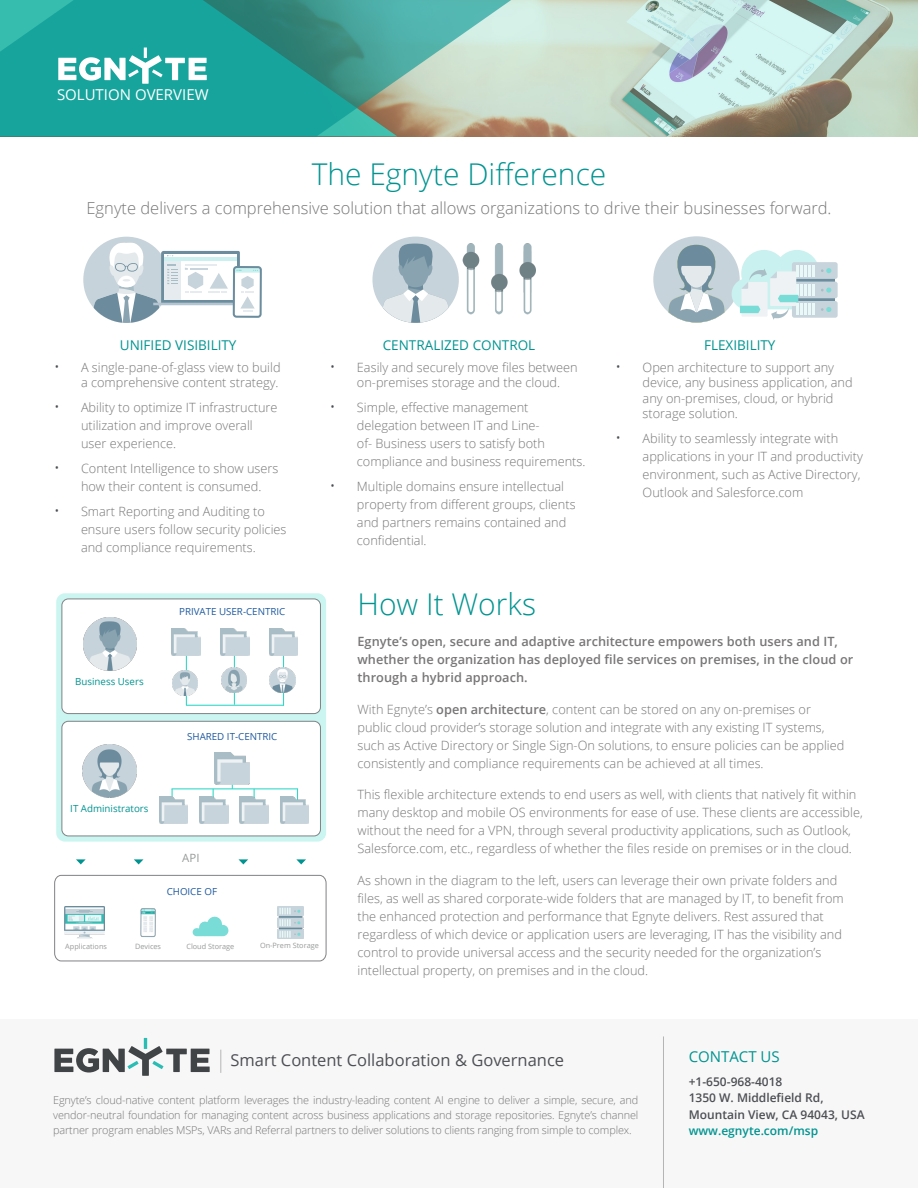
<style>
.page{position:relative;width:918px;height:1188px;background:#fff}
.page>*{position:absolute;margin:0;border:0;box-sizing:border-box;transform-origin:0 0}
.ParaStyle01-Leading{font:300 30px "Open Sans";color:#009491}
.ParaStyle01-Leading-2{font:300 16.5px "Open Sans";color:#787677}
.t1{font:16.5px "Open Sans";color:#4d4f54}
.t2{font:15px "Open Sans";color:#fff}
.t3{font:15px "Open Sans";color:#009491}
.ParaStyle01-Leading-3{font:13.5px "Open Sans";color:#009491}
.ParaStyle04-Leading{font:300 12.75px/18px "Open Sans";color:#787677}
.ParaStyle01-Leading-4{font:600 12.75px/18px "Open Sans";letter-spacing:.005em;color:#787677}
.t4{font:600 12px/16.5px "Open Sans";color:#4d4f54}
.t5{font:600 12px "Open Sans";color:#009491}
.t6{font:11.4px "Open Sans";color:#989999}
.t7{font:300 10.8px/15px "Open Sans";letter-spacing:-.01em;color:#757575;text-align:justify}
.t8{font:9.75px "Open Sans";color:#1f5aa0}
.t9{font:9.75px "Open Sans";color:#009491}
.t10{font:7.35px "Open Sans";color:#989999}
.s1{font-size:15px;color:#4b4f54}
.s2{font-weight:600}
</style>
<div class="page">
<img style="left:537px;top:0;width:381px;height:136px">
<div style="left:0;top:1019px;width:918px;height:169px;background:#f7f7f7"></div>
<svg style="left:220px;top:1050px;width:1px;height:23px"></svg>
<svg style="left:54px;top:1038px;width:156px;height:38px"></svg>
<svg style="left:0;top:0;width:537px;height:136px"></svg>
<svg style="left:58px;top:48px;width:149px;height:36px"></svg>
<hr style="left:663px;top:1036px;width:1px;height:152px;background:#b5b5b5">
<div style="left:653px;top:236px;width:87px;height:87px;background:#c7d3da;border-radius:50%"></div>
<svg style="left:668px;top:240px;width:57px;height:83px"></svg>
<div style="left:83px;top:237px;width:87px;height:86px;background:#c7d3da;border-radius:50%"></div>
<div style="left:372px;top:237px;width:87px;height:86px;background:#c7d3da;border-radius:50%"></div>
<svg style="left:383px;top:244px;width:65px;height:79px"></svg>
<div style="left:56px;top:593px;width:270px;height:249px;border:6px solid #2ed7c8;border-radius:6px"></div>
<svg style="left:61px;top:598px;width:260px;height:239px"></svg>
<svg style="left:113px;top:798px;width:24px;height:1px"></svg>
<svg style="left:92px;top:613px;width:48px;height:57px"></svg>
<svg style="left:76px;top:859px;width:10px;height:5px"></svg>
<svg style="left:134px;top:859px;width:9px;height:5px"></svg>
<svg style="left:239px;top:859px;width:9px;height:5px"></svg>
<svg style="left:296px;top:859px;width:10px;height:5px"></svg>
<img style="left:83px;top:618px;width:53px;height:53px">
<img style="left:83px;top:744px;width:54px;height:54px">
<svg style="left:54px;top:875px;width:273px;height:87px"></svg>
<img style="left:138px;top:907px;width:20px;height:31px">
<img style="left:65px;top:906px;width:39px;height:33px">
<hr style="left:172px;top:788px;width:126px;height:1px;background:#2ed7c8">
<img style="left:159px;top:797px;width:29px;height:26px">
<img style="left:199px;top:797px;width:29px;height:26px">
<img style="left:240px;top:797px;width:28px;height:26px">
<img style="left:280px;top:797px;width:29px;height:26px">
<img style="left:214px;top:753px;width:35px;height:32px">
<hr style="left:186px;top:648px;width:1px;height:57px;background:#2ed7c8">
<hr style="left:283px;top:649px;width:1px;height:57px;background:#2ed7c8">
<hr style="left:234px;top:648px;width:1px;height:57px;background:#2ed7c8">
<hr style="left:186px;top:705px;width:98px;height:1px;background:#2ed7c8">
<img style="left:172px;top:629px;width:29px;height:26px">
<img style="left:221px;top:629px;width:28px;height:26px">
<img style="left:269px;top:629px;width:29px;height:26px">
<img style="left:173px;top:670px;width:25px;height:25px">
<img style="left:270px;top:667px;width:25px;height:26px">
<img style="left:221px;top:667px;width:26px;height:26px">
<img style="left:462px;top:243px;width:74px;height:72px">
<svg style="left:94px;top:242px;width:168px;height:81px"></svg>
<div style="left:792px;top:262px;width:46px;height:17px;background:#c7d4db;border-radius:2px"></div>
<div style="left:792px;top:282px;width:46px;height:16px;background:#c7d4db;border-radius:2px"></div>
<div style="left:792px;top:301px;width:46px;height:17px;background:#c7d4db;border-radius:2px"></div>
<svg style="left:732px;top:250px;width:103px;height:70px"></svg>
<p class="t2" style="left:57px;top:84px;width:153px">SOLUTION OVERVIEW</p>
<p class="ParaStyle01-Leading" style="left:312px;top:154px;width:296px">The Egnyte Difference</p>
<p class="ParaStyle01-Leading-2" style="left:87px;top:196px;width:747px">Egnyte delivers a comprehensive solution that allows organizations to drive their businesses forward.</p>
<p class="ParaStyle01-Leading-3" style="left:120px;top:336px;width:118px">UNIFIED VISIBILITY</p>
<p class="ParaStyle04-Leading" style="left:54px;top:359px;width:228px;line-height:15.3px;text-align:right"><span class="s1">•</span> A single-pane-of-glass view to build a comprehensive content strategy.</p>
<p class="ParaStyle04-Leading" style="left:81px;top:398px;width:198px;text-indent:-27px"><span class="s1">•</span> Ability to optimize IT infrastructure utilization and improve overall user experience.</p>
<p class="ParaStyle04-Leading" style="left:81px;top:459px;width:199px;text-indent:-27px"><span class="s1">•</span> Content Intelligence to show users how their content is consumed.</p>
<p class="ParaStyle04-Leading" style="left:81px;top:502px;width:207px;text-indent:-27px"><span class="s1">•</span> Smart Reporting and Auditing to ensure users follow security policies and compliance requirements.</p>
<p class="ParaStyle01-Leading-3" style="left:383px;top:336px;width:154px">CENTRALIZED CONTROL</p>
<p class="ParaStyle04-Leading" style="left:357px;top:359px;width:222px;line-height:15.3px;text-indent:-27px"><span class="s1">•</span> Easily and securely move files between on-premises storage and the cloud.</p>
<p class="ParaStyle04-Leading" style="left:357px;top:398px;width:230px;text-indent:-27px"><span class="s1">•</span> Simple, effective management delegation between IT and Line-<br>of- Business users to satisfy both compliance and business requirements.</p>
<p class="ParaStyle04-Leading" style="left:357px;top:477px;width:220px;text-indent:-27px"><span class="s1">•</span> Multiple domains ensure intellectual property from different groups, clients and partners remains contained and confidential.</p>
<p class="ParaStyle01-Leading-3" style="left:704px;top:336px;width:73px">FLEXIBILITY</p>
<p class="ParaStyle04-Leading" style="left:643px;top:359px;width:212px;line-height:15.3px;text-indent:-27px"><span class="s1">•</span> Open architecture to support any device, any business application, and any on-premises, cloud, or hybrid storage solution.</p>
<p class="ParaStyle04-Leading" style="left:643px;top:429px;width:222px;text-indent:-27px"><span class="s1">•</span> Ability to seamlessly integrate with applications in your IT and productivity environment, such as Active Directory, Outlook and Salesforce.com</p>
<p class="t9" style="left:75px;top:675px;width:70px">Business Users</p>
<p class="t8" style="left:179px;top:605px;width:108px">PRIVATE USER-CENTRIC</p>
<p class="t8" style="left:187px;top:730px;width:92px">SHARED IT-CENTRIC</p>
<p class="t9" style="left:70px;top:802px;width:80px">IT Administrators</p>
<p class="t6" style="left:182px;top:850px;width:19px">API</p>
<p class="t8" style="left:167px;top:885px;width:52px">CHOICE OF</p>
<p class="t10" style="left:65px;top:941px;width:43px">Applications</p>
<p class="t10" style="left:135px;top:941px;width:28px">Devices</p>
<p class="t10" style="left:186px;top:941px;width:49px">Cloud Storage</p>
<p class="t10" style="left:260px;top:941px;width:60px">On-Prem Storage</p>
<p class="ParaStyle01-Leading" style="left:357px;top:583px;width:180px">How It Works</p>
<p class="ParaStyle01-Leading-4" style="left:357px;top:632px;width:497px">Egnyte’s open, secure and adaptive architecture empowers both users and IT, whether the organization has deployed file services on premises, in the cloud or through a hybrid approach.</p>
<p class="ParaStyle04-Leading" style="left:357px;top:700px;width:488px">With Egnyte’s <span class="s2">open architecture</span>, content can be stored on any on-premises or public cloud provider’s storage solution and integrate with any existing IT systems, such as Active Directory or Single Sign-On solutions, to ensure policies can be applied consistently and compliance requirements can be achieved at all times.</p>
<p class="ParaStyle04-Leading" style="left:357px;top:785px;width:507px">This flexible architecture extends to end users as well, with clients that natively fit within many desktop and mobile OS environments for ease of use. These clients are accessible, without the need for a VPN, through several productivity applications, such as Outlook, Salesforce.com, etc., regardless of whether the files reside on premises or in the cloud.</p>
<p class="ParaStyle04-Leading" style="left:357px;top:871px;width:488px">As shown in the diagram to the left, users can leverage their own private folders and files, as well as shared corporate-wide folders that are managed by IT, to benefit from the enhanced protection and performance that Egnyte delivers. Rest assured that regardless of which device or application users are leveraging, IT has the visibility and control to provide universal access and the security needed for the organization’s intellectual property, on premises and in the cloud.</p>
<p class="t1" style="left:231px;top:1049px;width:335px">Smart Content Collaboration &amp; Governance</p>
<p class="t7" style="left:53px;top:1093px;width:587px">Egnyte’s cloud-native content platform leverages the industry-leading content AI engine to deliver a simple, secure, and vendor-neutral foundation for managing content across business applications and storage repositories. Egnyte’s channel partner program enables MSPs, VARs and Referral partners to deliver solutions to clients ranging from simple to complex.</p>
<p class="t3" style="left:689px;top:1047px;width:93px">CONTACT US</p>
<p class="t4" style="left:689px;top:1073px;width:177px">+1-650-968-4018<br>1350 W. Middlefield Rd,<br>Mountain View, CA 94043, USA</p>
<p class="t5" style="left:689px;top:1123px;width:131px">www.egnyte.com/msp</p>
</div>
